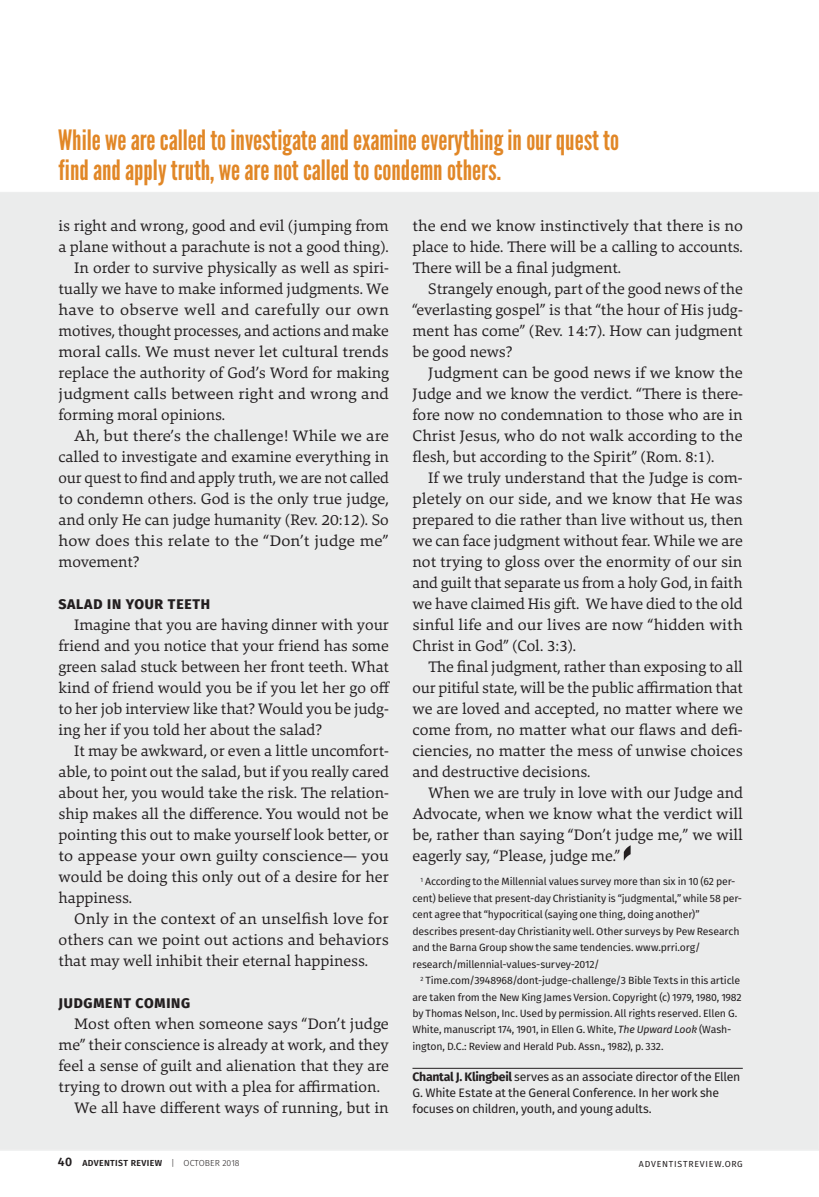
<style>
.page{position:relative;width:819px;height:1197px;background:#fff}
.page>*{position:absolute;margin:0;border:0;box-sizing:border-box;transform-origin:0 0}
.t1{font:28px/29.8px "League Gothic";color:#e18727}
.t2{font:15.75px/21px "Danton";color:#231f20;text-align:justify}
.t3{font:15.75px/21px "Danton";color:#231f20;text-align:justify;scale:1.04 1}
.t4{font:15.75px "Danton";color:#231f20;scale:1.05 1}
.t5{font:15.75px "Danton";letter-spacing:.02em;color:#231f20;scale:1.05 1}
.t6{font:800 14px "Fira Sans";letter-spacing:.055em;color:#231f20}
.t7{font:12.25px/15.8px "Fira Sans";letter-spacing:-.02em;color:#231f20}
.t8{font:10.5px/16.4px "Fira Sans";letter-spacing:-.015em;color:#231f20}
.t9{font:600 8.75px "Fira Sans";letter-spacing:.04em;color:#231f20}
.t10{font:8.75px "Fira Sans";letter-spacing:.09em;color:#231f20}
.s1{font-size:12.25px}
.s2{font-weight:300}
.s3{font-style:italic}
.s4{font-weight:700}
</style>
<div class="page">
<div style="left:0;top:193px;width:818px;height:957px;background:#ebecec"></div>
<hr style="left:412px;top:1068px;width:331px;height:1px;background:#231f20">
<svg style="left:624px;top:845px;width:7px;height:16px"></svg>
<h1 class="t1" style="left:58px;top:129px;width:562px">While we are called to investigate and examine everything in our quest to find and apply truth, we are not called to condemn others.</h1>
<p class="t2" style="left:59px;top:217px;width:332px">is right and wrong, good and evil (jumping from</p>
<p class="t2" style="left:59px;top:238px;width:332px">a plane without a parachute is not a good thing).</p>
<p class="t2" style="left:74px;top:259px;width:316px">In order to survive physically as well as spiri-</p>
<p class="t2" style="left:59px;top:280px;width:332px">tually we have to make informed judgments. We</p>
<p class="t5" style="left:59px;top:304px;width:316px">have to observe well and carefully our own</p>
<p class="t2" style="left:59px;top:322px;width:332px">motives, thought processes, and actions and make</p>
<p class="t3" style="left:59px;top:343px;width:319px">moral calls. We must never let cultural trends</p>
<p class="t2" style="left:59px;top:364px;width:332px">replace the authority of God’s Word for making</p>
<p class="t4" style="left:59px;top:388px;width:316px">judgment calls between right and wrong and</p>
<p class="t2" style="left:59px;top:406px;width:168px">forming moral opinions.</p>
<p class="t3" style="left:74px;top:427px;width:304px">Ah, but there’s the challenge! While we are</p>
<p class="t2" style="left:59px;top:448px;width:332px">called to investigate and examine everything in</p>
<p class="t2" style="left:59px;top:469px;width:332px">our quest to find and apply truth, we are not called</p>
<p class="t2" style="left:59px;top:490px;width:332px">to condemn others. God is the only true judge,</p>
<p class="t2" style="left:59px;top:511px;width:332px">and only He can judge humanity (Rev. 20:12). So</p>
<p class="t4" style="left:59px;top:535px;width:316px">how does this relate to the “Don’t judge me”</p>
<p class="t2" style="left:59px;top:553px;width:82px">movement?</p>
<p class="t6" style="left:59px;top:599px;width:153px">SALAD IN YOUR TEETH</p>
<p class="t2" style="left:59px;top:616px;width:333px;text-indent:16px">Imagine that you are having dinner with your friend and you notice that your friend has some green salad stuck between her front teeth. What kind of friend would you be if you let her go off to her job interview like that? Would you be judg&shy;ing her if you told her about the salad?</p>
<p class="t2" style="left:59px;top:742px;width:332px;text-indent:16px">It may be awkward, or even a little uncomfort&shy;able, to point out the salad, but if you really cared about her, you would take the risk. The relation&shy;ship makes all the difference. You would not be pointing this out to make yourself look better, or to appease your own guilty conscience— you would be doing this only out of a desire for her happiness.</p>
<p class="t3" style="left:59px;top:910px;width:319px;text-indent:16px">Only in the context of an unselfish love for others can we point out actions and behaviors that may well inhibit their eternal happiness.</p>
<p class="t6" style="left:59px;top:998px;width:133px">JUDGMENT COMING</p>
<p class="t2" style="left:74px;top:1015px;width:316px">Most often when someone says “Don’t judge</p>
<p class="t2" style="left:59px;top:1036px;width:332px">me” their conscience is already at work, and they</p>
<p class="t2" style="left:59px;top:1057px;width:332px">feel a sense of guilt and alienation that they are</p>
<p class="t2" style="left:59px;top:1078px;width:323px">trying to drown out with a plea for affirmation.</p>
<p class="t2" style="left:74px;top:1099px;width:316px">We all have different ways of running, but in</p>
<p class="t9" style="left:58px;top:1159px;width:183px"><span class="s1">40</span> ADVENTIST REVIEW <span class="s2">| OCTOBER 2018</span></p>
<p class="t2" style="left:412px;top:217px;width:332px">the end we know instinctively that there is no place to hide. There will be a calling to accounts.<br>There will be a final judgment.</p>
<p class="t2" style="left:412px;top:280px;width:332px;text-indent:16px">Strangely enough, part of the good news of the “everlasting gospel” is that “the hour of His judg&shy;ment has come” (Rev. 14:7). How can judgment be good news?</p>
<p class="t2" style="left:412px;top:364px;width:332px;text-indent:16px">Judgment can be good news if we know the Judge and we know the verdict. “There is there&shy;fore now no condemnation to those who are in Christ Jesus, who do not walk according to the flesh, but according to the Spirit” (Rom. 8:1).</p>
<p class="t2" style="left:412px;top:469px;width:332px;text-indent:16px">If we truly understand that the Judge is com&shy;pletely on our side, and we know that He was prepared to die rather than live without us, then we can face judgment without fear. While we are not trying to gloss over the enormity of our sin and guilt that separate us from a holy God, in faith we have claimed His gift. We have died to the old sinful life and our lives are now “hidden with Christ in God” (Col. 3:3).</p>
<p class="t2" style="left:412px;top:658px;width:332px;text-indent:16px">The final judgment, rather than exposing to all our pitiful state, will be the public affirmation that we are loved and accepted, no matter where we come from, no matter what our flaws and defi&shy;ciencies, no matter the mess of unwise choices and destructive decisions.</p>
<p class="t2" style="left:412px;top:784px;width:332px;text-indent:16px">When we are truly in love with our Judge and Advocate, when we know what the verdict will be, rather than saying “Don’t judge me,” we will eagerly say, “Please, judge me.”</p>
<p class="t8" style="left:412px;top:874px;width:331px;text-indent:8px"><sup>1</sup> According to the Millennial values survey more than six in 10 (62 per&shy;cent) believe that present-day Christianity is “judgmental,” while 58 per&shy;cent agree that “hypocritical (saying one thing, doing another)” describes present-day Christianity well. Other surveys by Pew Research and the Barna Group show the same tendencies. www.prri.org/ research/millennial-values-survey-2012/</p>
<p class="t8" style="left:412px;top:973px;width:331px;text-indent:8px"><sup>2</sup> Time.com/3948968/dont-judge-challenge/3 Bible Texts in this article are taken from the New King James Version. Copyright (c) 1979, 1980, 1982 by Thomas Nelson, Inc. Used by permission. All rights reserved. Ellen G.<br>White, manuscript 174, 1901, in Ellen G. White, <span class="s3">The Upward Look</span> (Wash&shy;ington, D.C.: Review and Herald Pub. Assn., 1982), p. 332.</p>
<p class="t7" style="left:412px;top:1070px;width:329px"><span class="s4">Chantal J. Klingbeil</span> serves as an associate director of the Ellen<br>G. White Estate at the General Conference. In her work she focuses on children, youth, and young adults.</p>
<p class="t10" style="left:639px;top:1160px;width:105px">ADVENTISTREVIEW.ORG</p>
</div>
